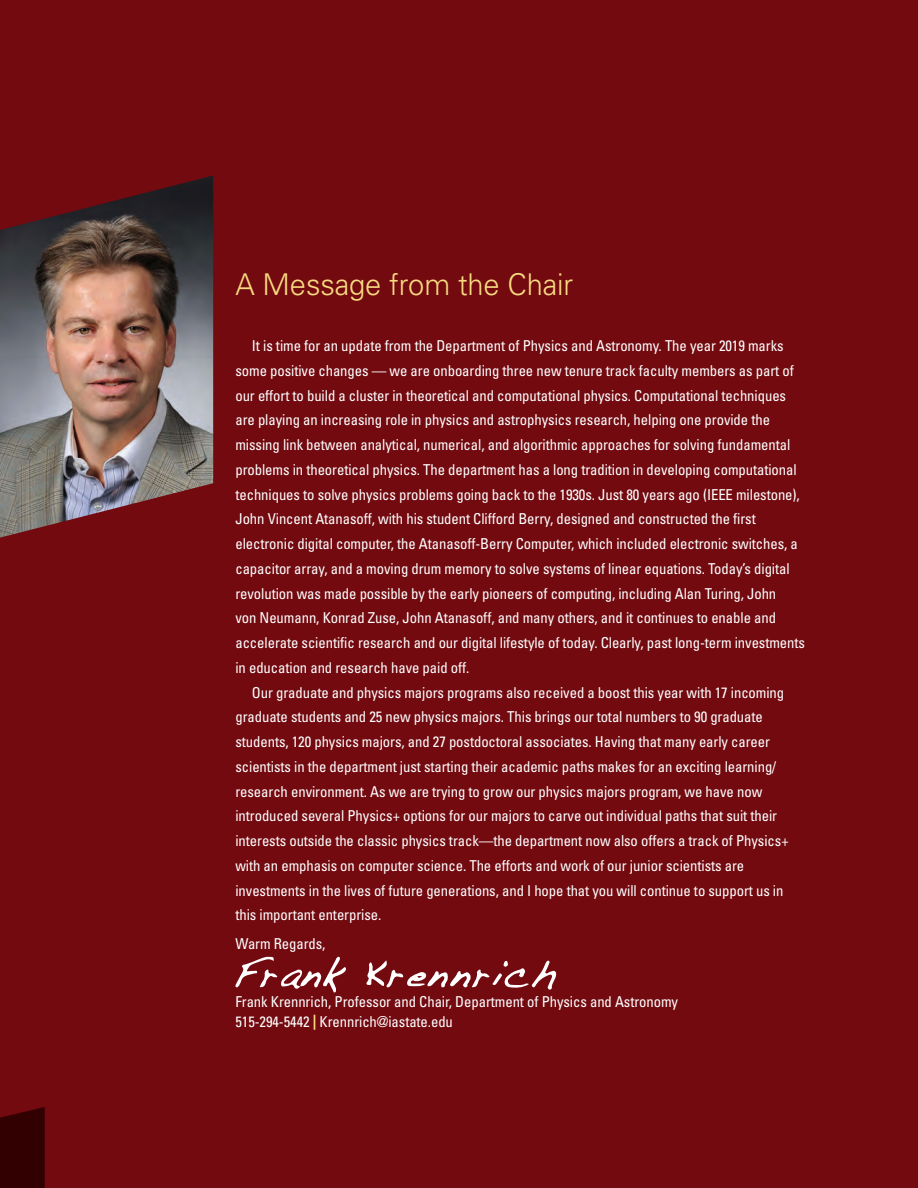
<style>
.page{position:relative;width:918px;height:1188px;background:#730a10}
.page>*{position:absolute;margin:0;border:0;box-sizing:border-box;transform-origin:0 0}
.Heading_2{font:300 30px "Univers LT Std";letter-spacing:-.005em;color:#f8da81}
.Chair_Letter{font:condensed 15px/24.8px "Univers LT Std";letter-spacing:-.005em;color:#fff}
.Signature{font:condensed 15px "Univers LT Std";letter-spacing:-.005em;color:#fff}
.Body{font:condensed 15px "Univers LT Std";letter-spacing:-.005em;color:#fff}
.s1{font-weight:700;color:#f8da81}
</style>
<div class="page">
<svg style="left:235px;top:956px;width:111px;height:37px"></svg>
<svg style="left:366px;top:960px;width:190px;height:30px"></svg>
<img style="left:0;top:176px;width:213px;height:362px">
<p class="Heading_2" style="left:235px;top:266px;width:339px">A Message from the Chair</p>
<p class="Chair_Letter" style="left:235px;top:333px;width:571px;text-indent:16px">It is time for an update from the Department of Physics and Astronomy. The year 2019 marks some positive changes — we are onboarding three new tenure track faculty members as part of our effort to build a cluster in theoretical and computational physics. Computational techniques are playing an increasing role in physics and astrophysics research, helping one provide the missing link between analytical, numerical, and algorithmic approaches for solving fundamental problems in theoretical physics. The department has a long tradition in developing computational techniques to solve physics problems going back to the 1930s. Just 80 years ago (IEEE milestone), John Vincent Atanasoff, with his student Clifford Berry, designed and constructed the first electronic digital computer, the Atanasoff-Berry Computer, which included electronic switches, a capacitor array, and a moving drum memory to solve systems of linear equations. Today’s digital revolution was made possible by the early pioneers of computing, including Alan Turing, John<br>von Neumann, Konrad Zuse, John Atanasoff, and many others, and it continues to enable and accelerate scientific research and our digital lifestyle of today. Clearly, past long-term investments in education and research have paid off.</p>
<p class="Chair_Letter" style="left:235px;top:680px;width:555px;text-indent:16px">Our graduate and physics majors programs also received a boost this year with 17 incoming graduate students and 25 new physics majors. This brings our total numbers to 90 graduate students, 120 physics majors, and 27 postdoctoral associates. Having that many early career scientists in the department just starting their academic paths makes for an exciting learning/ research environment. As we are trying to grow our physics majors program, we have now introduced several Physics+ options for our majors to carve out individual paths that suit their interests outside the classic physics track—the department now also offers a track of Physics+ with an emphasis on computer science. The efforts and work of our junior scientists are investments in the lives of future generations, and I hope that you will continue to support us in this important enterprise.</p>
<p class="Body" style="left:235px;top:934px;width:92px">Warm Regards,</p>
<p class="Signature" style="left:235px;top:993px;width:444px">Frank Krennrich, Professor and Chair, Department of Physics and Astronomy</p>
<p class="Signature" style="left:235px;top:1012px;width:219px">515-294-5442 <span class="s1">|</span> Krennrich@iastate.edu</p>
</div>
